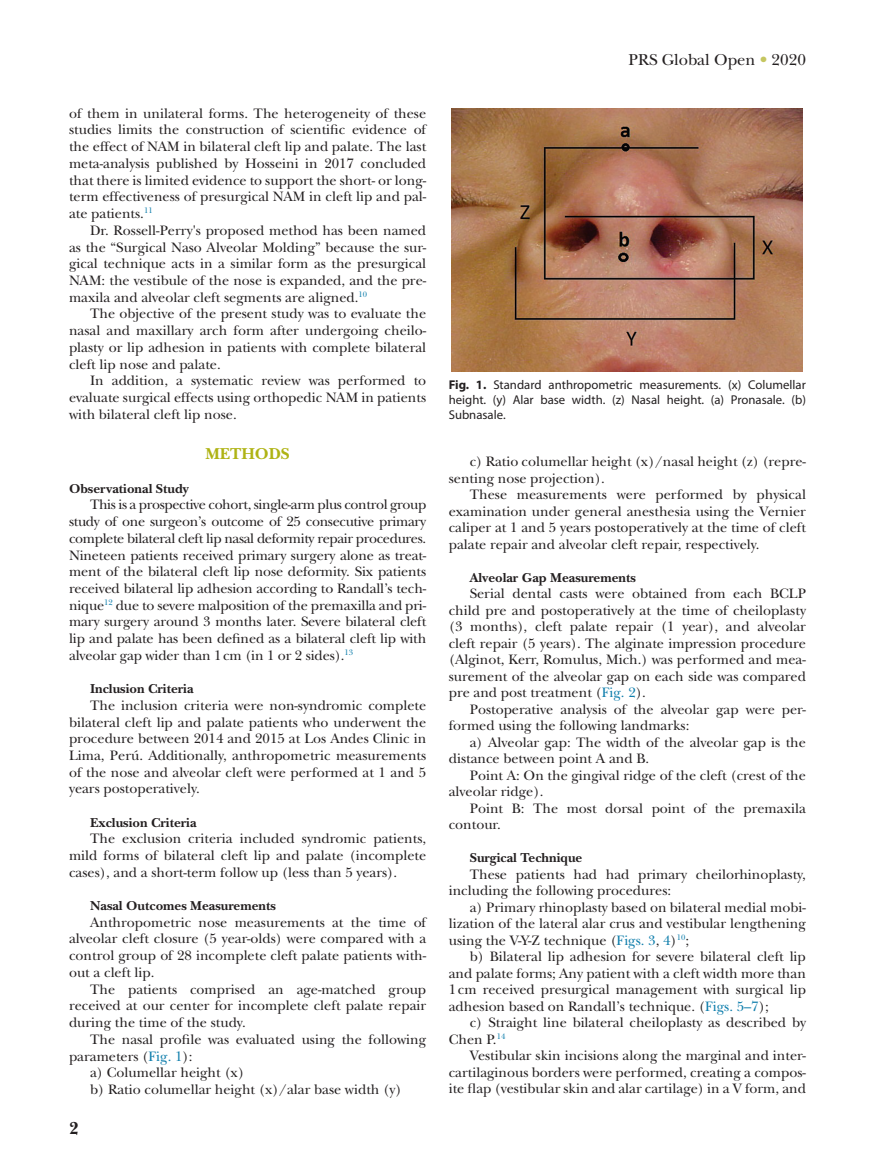
<style>
.page{position:relative;width:878px;height:1175px;background:#fff}
.page>*{position:absolute;margin:0;border:0;box-sizing:border-box;transform-origin:0 0}
.t1{font:700 18px "New Baskerville Std";color:#231f20}
.t2{font:16.5px "New Baskerville Std";color:#231f20}
.t3{font:700 16.5px "New Baskerville Std";color:#afb314}
.t4{font:14.25px/16.6px "New Baskerville Std";color:#231f20;text-align:justify}
.t5{font:700 13.5px "New Baskerville Std";color:#231f20}
.t6{font:12.75px/15px "Myriad Pro";color:#231f20;text-align:justify}
.s1{color:#0f7eac}
.s2{color:#c5c660}
.s3{font-weight:700}
</style>
<div class="page">
<img style="left:452px;top:108px;width:350px;height:263px">
<p class="t4" style="left:69px;top:105px;width:359px">of them in unilateral forms. The heterogeneity of these studies limits the construction of scientific evidence of the effect of NAM in bilateral cleft lip and palate. The last meta-analysis published by Hosseini in 2017 concluded that there is limited evidence to support the short- or long&shy;term effectiveness of presurgical NAM in cleft lip and pal&shy;ate patients.<sup>11</sup></p>
<p class="t4" style="left:69px;top:222px;width:359px;text-indent:21px">Dr. Rossell-Perry's proposed method has been named as the “Surgical Naso Alveolar Molding” because the sur&shy;gical technique acts in a similar form as the presurgical NAM: the vestibule of the nose is expanded, and the pre&shy;maxila and alveolar cleft segments are aligned.<sup>10</sup></p>
<p class="t4" style="left:69px;top:305px;width:359px;text-indent:21px">The objective of the present study was to evaluate the nasal and maxillary arch form after undergoing cheilo&shy;plasty or lip adhesion in patients with complete bilateral cleft lip nose and palate.</p>
<p class="t4" style="left:69px;top:372px;width:358px;text-indent:21px">In addition, a systematic review was performed to evaluate surgical effects using orthopedic NAM in patients with bilateral cleft lip nose.</p>
<p class="t3" style="left:205px;top:444px;width:86px">METHODS</p>
<p class="t5" style="left:69px;top:480px;width:121px">Observational Study</p>
<p class="t4" style="left:69px;top:496px;width:359px;text-indent:21px">This is a prospective cohort, single-arm plus control group study of one surgeon’s outcome of 25 consecutive primary complete bilateral cleft lip nasal deformity repair procedures.<br>Nineteen patients received primary surgery alone as treat&shy;ment of the bilateral cleft lip nose deformity. Six patients received bilateral lip adhesion according to Randall’s tech&shy;nique<sup>12</sup> due to severe malposition of the premaxilla and pri&shy;mary surgery around 3 months later. Severe bilateral cleft lip and palate has been defined as a bilateral cleft lip with alveolar gap wider than 1cm (in 1 or 2 sides).<sup>13</sup></p>
<p class="t5" style="left:90px;top:681px;width:105px">Inclusion Criteria</p>
<p class="t4" style="left:69px;top:697px;width:359px;text-indent:21px">The inclusion criteria were non-syndromic complete bilateral cleft lip and palate patients who underwent the procedure between 2014 and 2015 at Los Andes Clinic in Lima, Perú. Additionally, anthropometric measurements of the nose and alveolar cleft were performed at 1 and 5 years postoperatively.</p>
<p class="t5" style="left:90px;top:814px;width:108px">Exclusion Criteria</p>
<p class="t4" style="left:69px;top:830px;width:359px;text-indent:21px">The exclusion criteria included syndromic patients, mild forms of bilateral cleft lip and palate (incomplete cases), and a short-term follow up (less than 5 years).</p>
<p class="t5" style="left:90px;top:897px;width:187px">Nasal Outcomes Measurements</p>
<p class="t4" style="left:69px;top:914px;width:359px;text-indent:21px">Anthropometric nose measurements at the time of alveolar cleft closure (5 year-olds) were compared with a control group of 28 incomplete cleft palate patients with&shy;out a cleft lip.</p>
<p class="t4" style="left:69px;top:980px;width:359px;text-indent:21px">The patients comprised an age-matched group received at our center for incomplete cleft palate repair during the time of the study.</p>
<p class="t4" style="left:90px;top:1031px;width:338px">The nasal profile was evaluated using the following</p>
<p class="t4" style="left:69px;top:1047px;width:125px">parameters (<span class="s1">Fig. 1</span>):</p>
<p class="t4" style="left:90px;top:1064px;width:156px">a) Columellar height (x)</p>
<p class="t4" style="left:90px;top:1081px;width:313px">b) Ratio columellar height (x)/alar base width (y)</p>
<p class="t1" style="left:69px;top:1118px;width:11px">2</p>
<p class="t2" style="left:628px;top:50px;width:179px">PRS Global Open <span class="s2">•</span> 2020</p>
<p class="t6" style="left:448px;top:377px;width:359px"><span class="s3">Fig. 1.</span> Standard anthropometric measurements. (x) Columellar height. (y) Alar base width. (z) Nasal height. (a) Pronasale. (b)<br>Subnasale.</p>
<p class="t4" style="left:449px;top:453px;width:359px;text-indent:21px">c) Ratio columellar height (x)/nasal height (z) (repre&shy;senting nose projection).</p>
<p class="t4" style="left:449px;top:486px;width:359px;text-indent:21px">These measurements were performed by physical examination under general anesthesia using the Vernier caliper at 1 and 5 years postoperatively at the time of cleft palate repair and alveolar cleft repair, respectively.</p>
<p class="t5" style="left:470px;top:569px;width:167px">Alveolar Gap Measurements</p>
<p class="t4" style="left:448px;top:585px;width:359px;text-indent:21px">Serial dental casts were obtained from each BCLP child pre and postoperatively at the time of cheiloplasty (3 months), cleft palate repair (1 year), and alveolar cleft repair (5 years). The alginate impression procedure (Alginot, Kerr, Romulus, Mich.) was performed and mea&shy;surement of the alveolar gap on each side was compared pre and post treatment (<span class="s1">Fig. 2</span>).</p>
<p class="t4" style="left:448px;top:701px;width:359px;text-indent:21px">Postoperative analysis of the alveolar gap were per&shy;formed using the following landmarks:</p>
<p class="t4" style="left:448px;top:734px;width:359px;text-indent:21px">a) Alveolar gap: The width of the alveolar gap is the distance between point A and B.</p>
<p class="t4" style="left:448px;top:767px;width:359px;text-indent:21px">Point A: On the gingival ridge of the cleft (crest of the alveolar ridge).</p>
<p class="t4" style="left:448px;top:800px;width:359px;text-indent:21px">Point B: The most dorsal point of the premaxila contour.</p>
<p class="t5" style="left:470px;top:850px;width:114px">Surgical Technique</p>
<p class="t4" style="left:448px;top:866px;width:359px;text-indent:21px">These patients had had primary cheilorhinoplasty, including the following procedures:</p>
<p class="t4" style="left:448px;top:899px;width:359px;text-indent:21px">a) Primary rhinoplasty based on bilateral medial mobi&shy;lization of the lateral alar crus and vestibular lengthening using the V-Y-Z technique (<span class="s1">Figs. 3</span>, <span class="s1">4</span>)<sup>10</sup>;</p>
<p class="t4" style="left:449px;top:948px;width:359px;text-indent:21px">b) Bilateral lip adhesion for severe bilateral cleft lip and palate forms; Any patient with a cleft width more than 1cm received presurgical management with surgical lip adhesion based on Randall’s technique. (<span class="s1">Figs. 5–7</span>);</p>
<p class="t4" style="left:449px;top:1014px;width:359px;text-indent:21px">c) Straight line bilateral cheiloplasty as described by<br>Chen P.<sup>14</sup></p>
<p class="t4" style="left:448px;top:1047px;width:359px;text-indent:21px">Vestibular skin incisions along the marginal and inter&shy;cartilaginous borders were performed, creating a compos&shy;ite flap (vestibular skin and alar cartilage) in a V form, and</p>
</div>
